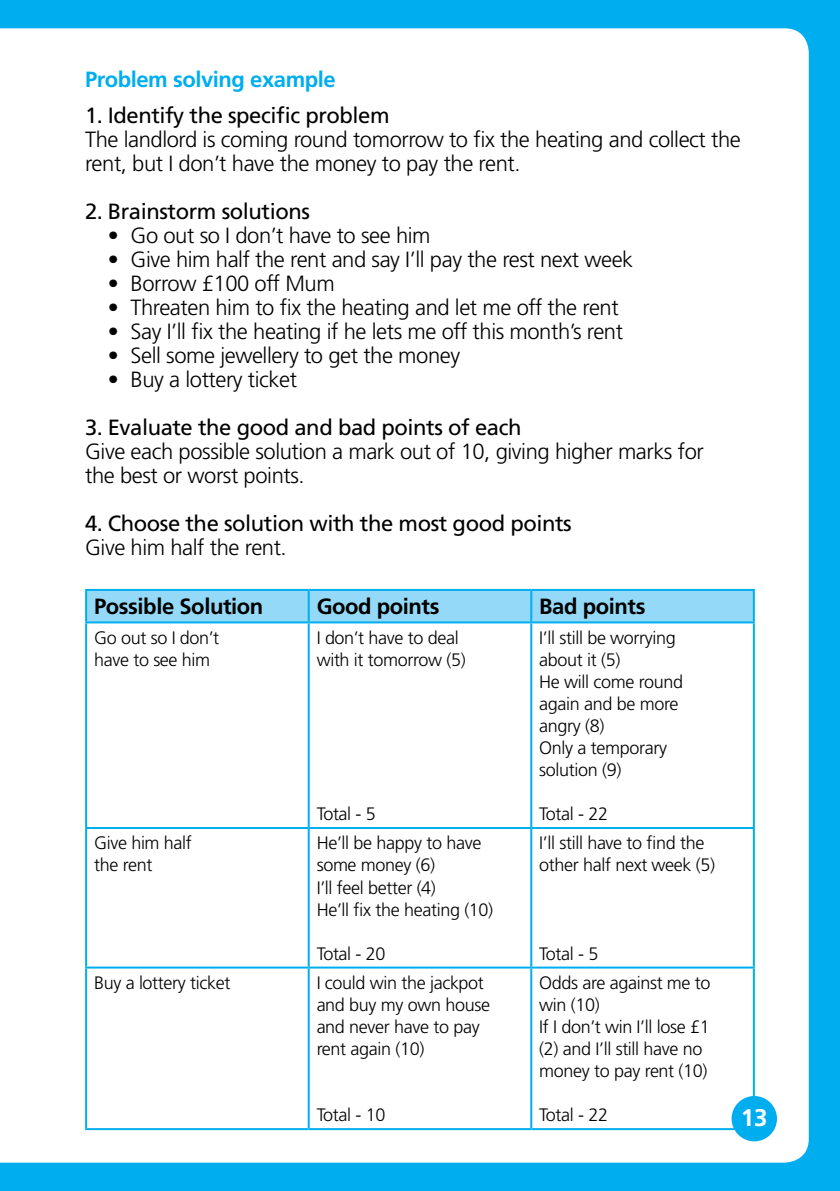
<style>
.page{position:relative;width:840px;height:1191px;background:#fff}
.page>*{position:absolute;margin:0;border:0;box-sizing:border-box;transform-origin:0 0}
.t1{font:700 24px "Frutiger LT Std";color:#fff}
.t2{font:300 22px/24px "Frutiger LT Std";letter-spacing:-.02em;color:#000}
.t3{font:22px "Frutiger LT Std";letter-spacing:-.02em;color:#000}
.t4{font:700 22px "Frutiger LT Std";letter-spacing:-.02em;color:#000}
.t5{font:700 22px "Frutiger LT Std";letter-spacing:-.02em;color:#00aeef}
.t6{font:300 18px/22px "Frutiger LT Std";letter-spacing:-.02em;color:#000}
</style>
<div class="page">
<div style="left:0;top:0;width:839px;height:1191px;background:#00aeef"></div>
<div style="left:0;top:28px;width:808px;height:1134px;background:#fff"></div>
<div style="left:87px;top:591px;width:665px;height:30px;background:#94daf8"></div>
<hr style="left:85px;top:589px;width:223px;height:2px;background:#00aeef">
<hr style="left:85px;top:591px;width:2px;height:30px;background:#00aeef">
<hr style="left:308px;top:589px;width:223px;height:2px;background:#00aeef">
<hr style="left:307px;top:591px;width:2px;height:30px;background:#00aeef">
<hr style="left:531px;top:589px;width:223px;height:2px;background:#00aeef">
<hr style="left:530px;top:591px;width:2px;height:30px;background:#00aeef">
<hr style="left:752px;top:591px;width:2px;height:30px;background:#00aeef">
<hr style="left:85px;top:621px;width:223px;height:2px;background:#00aeef">
<hr style="left:308px;top:621px;width:223px;height:2px;background:#00aeef">
<hr style="left:531px;top:621px;width:223px;height:2px;background:#00aeef">
<hr style="left:85px;top:623px;width:2px;height:204px;background:#00aeef">
<hr style="left:307px;top:623px;width:2px;height:204px;background:#00aeef">
<hr style="left:530px;top:623px;width:2px;height:204px;background:#00aeef">
<hr style="left:752px;top:623px;width:2px;height:204px;background:#00aeef">
<hr style="left:85px;top:827px;width:223px;height:2px;background:#00aeef">
<hr style="left:85px;top:829px;width:2px;height:137px;background:#00aeef">
<hr style="left:308px;top:827px;width:223px;height:2px;background:#00aeef">
<hr style="left:307px;top:829px;width:2px;height:137px;background:#00aeef">
<hr style="left:531px;top:827px;width:223px;height:2px;background:#00aeef">
<hr style="left:530px;top:829px;width:2px;height:137px;background:#00aeef">
<hr style="left:752px;top:829px;width:2px;height:137px;background:#00aeef">
<hr style="left:85px;top:966px;width:223px;height:2px;background:#00aeef">
<hr style="left:85px;top:968px;width:2px;height:160px;background:#00aeef">
<hr style="left:308px;top:966px;width:223px;height:2px;background:#00aeef">
<hr style="left:307px;top:968px;width:2px;height:160px;background:#00aeef">
<hr style="left:531px;top:966px;width:223px;height:2px;background:#00aeef">
<hr style="left:530px;top:968px;width:2px;height:160px;background:#00aeef">
<hr style="left:752px;top:968px;width:2px;height:160px;background:#00aeef">
<hr style="left:85px;top:1128px;width:223px;height:2px;background:#00aeef">
<hr style="left:308px;top:1128px;width:223px;height:2px;background:#00aeef">
<hr style="left:531px;top:1128px;width:223px;height:2px;background:#00aeef">
<div style="left:731px;top:1096px;width:45px;height:45px;background:#00aeef;border-radius:50%"></div>
<p class="t5" style="left:85px;top:67px;width:252px">Problem solving example</p>
<p class="t3" style="left:85px;top:102px;width:306px">1. Identify the specific problem</p>
<p class="t2" style="left:85px;top:127px;width:657px">The landlord is coming round tomorrow to fix the heating and collect the rent, but I don’t have the money to pay the rent.</p>
<p class="t3" style="left:85px;top:198px;width:226px">2. Brainstorm solutions</p>
<p class="t2" style="left:108px;top:223px;width:324px">• Go out so I don’t have to see him</p>
<p class="t2" style="left:108px;top:247px;width:526px">• Give him half the rent and say I’ll pay the rest next week</p>
<p class="t2" style="left:108px;top:271px;width:228px">• Borrow £100 off Mum</p>
<p class="t2" style="left:108px;top:295px;width:512px">• Threaten him to fix the heating and let me off the rent</p>
<p class="t2" style="left:108px;top:319px;width:516px">• Say I’ll fix the heating if he lets me off this month’s rent</p>
<p class="t2" style="left:108px;top:343px;width:353px">• Sell some jewellery to get the money</p>
<p class="t2" style="left:108px;top:367px;width:191px">• Buy a lottery ticket</p>
<p class="t3" style="left:85px;top:414px;width:437px">3. Evaluate the good and bad points of each</p>
<p class="t2" style="left:85px;top:439px;width:619px">Give each possible solution a mark out of 10, giving higher marks for the best or worst points.</p>
<p class="t3" style="left:85px;top:510px;width:488px">4. Choose the solution with the most good points</p>
<p class="t2" style="left:85px;top:535px;width:203px">Give him half the rent.</p>
<p class="t4" style="left:94px;top:594px;width:170px">Possible Solution</p>
<p class="t4" style="left:316px;top:594px;width:124px">Good points</p>
<p class="t4" style="left:539px;top:594px;width:108px">Bad points</p>
<p class="t6" style="left:94px;top:627px;width:126px">Go out so I don’t have to see him</p>
<p class="t6" style="left:316px;top:627px;width:150px">I don’t have to deal with it tomorrow (5)</p>
<p class="t6" style="left:539px;top:627px;width:145px">I’ll still be worrying about it (5)<br>He will come round again and be more angry (8)<br>Only a temporary solution (9)</p>
<p class="t6" style="left:539px;top:803px;width:70px">Total - 22</p>
<p class="t6" style="left:316px;top:803px;width:61px">Total - 5</p>
<p class="t6" style="left:94px;top:832px;width:99px">Give him half the rent</p>
<p class="t6" style="left:316px;top:832px;width:178px">He’ll be happy to have some money (6)<br>I’ll feel better (4)<br>He’ll fix the heating (10)</p>
<p class="t6" style="left:316px;top:942px;width:70px">Total - 20</p>
<p class="t6" style="left:94px;top:972px;width:138px">Buy a lottery ticket</p>
<p class="t6" style="left:316px;top:972px;width:175px">I could win the jackpot and buy my own house and never have to pay rent again (10)</p>
<p class="t6" style="left:316px;top:1104px;width:70px">Total - 10</p>
<p class="t6" style="left:539px;top:832px;width:177px">I’ll still have to find the other half next week (5)</p>
<p class="t6" style="left:539px;top:942px;width:61px">Total - 5</p>
<p class="t6" style="left:539px;top:972px;width:173px">Odds are against me to win (10)<br>If I don’t win I’ll lose £1 (2) and I’ll still have no money to pay rent (10)</p>
<p class="t6" style="left:539px;top:1104px;width:70px">Total - 22</p>
<h1 class="t1" style="left:740px;top:1103px;width:28px">13</h1>
</div>
